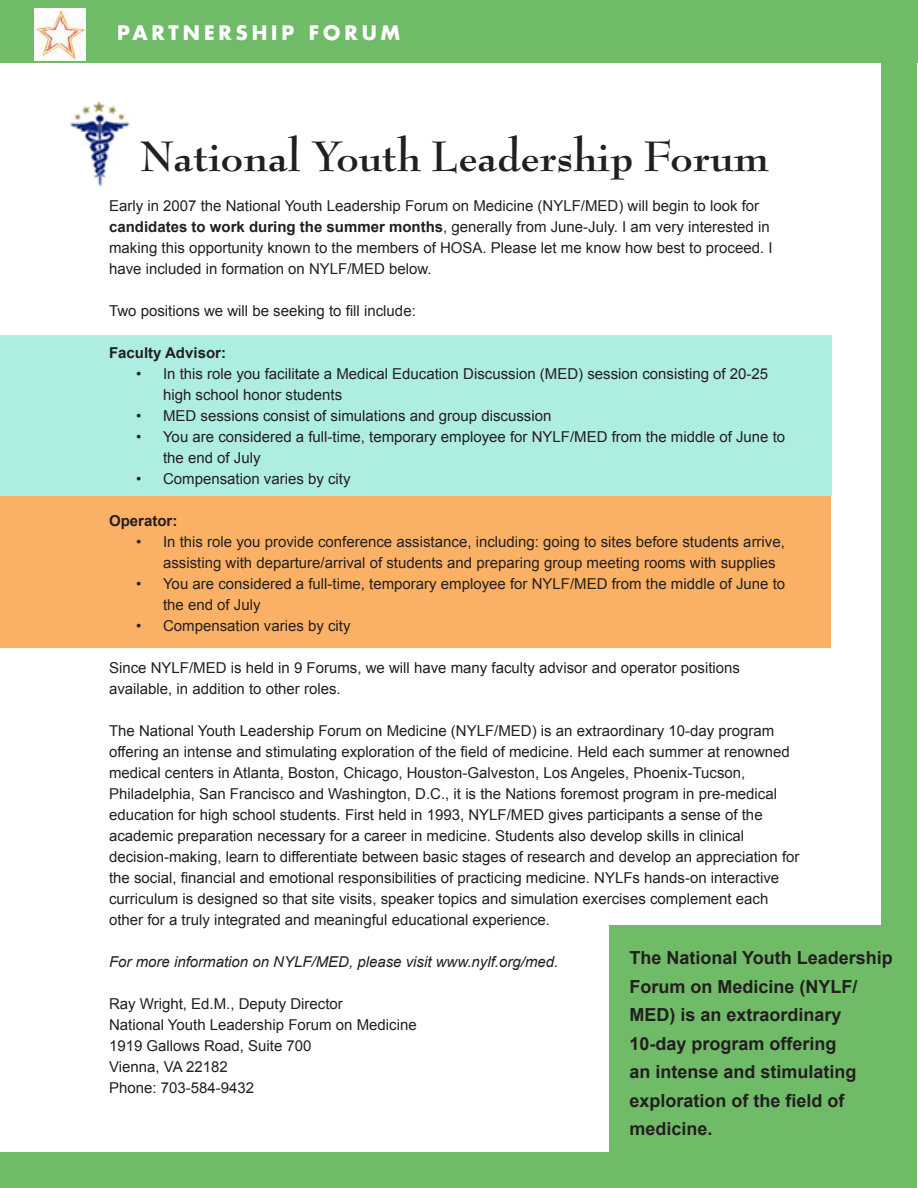
<style>
.page{position:relative;width:918px;height:1188px;background:#fff}
.page>*{position:absolute;margin:0;border:0;box-sizing:border-box;transform-origin:0 0}
.t1{font:700 46.5px "Bernhard Modern Std";color:#231f20}
.t2{font:700 19.5px "Futura";letter-spacing:.2em;color:#fff}
.t3{font:700 18px/28.5px "Arial";color:#231f20}
.t4{font:15px/21px "Arial";color:#231f20}
.t5{font:italic 15px "Arial";color:#231f20}
.t6{font:700 15px "Arial";color:#231f20}
.s1{font-weight:700}
</style>
<div class="page">
<div style="left:609px;top:925px;width:308px;height:262px;background:#70bb68"></div>
<div style="left:0;top:496px;width:830px;height:152px;background:#fbb165"></div>
<div style="left:0;top:335px;width:831px;height:161px;background:#aeede1"></div>
<div style="left:0;top:0;width:918px;height:63px;background:#70bb68"></div>
<img style="left:35px;top:8px;width:51px;height:52px">
<img style="left:70px;top:101px;width:60px;height:86px">
<div style="left:882px;top:48px;width:35px;height:887px;background:#70bb68"></div>
<div style="left:0;top:1152px;width:887px;height:36px;background:#70bb68"></div>
<h2 class="t2" style="left:117px;top:19px;width:284px">PARTNERSHIP FORUM</h2>
<h1 class="t1" style="left:140px;top:132px;width:630px">National Youth Leadership Forum</h1>
<p class="t4" style="left:109px;top:196px;width:665px">Early in 2007 the National Youth Leadership Forum on Medicine (NYLF/MED) will begin to look for <span class="s1">candidates to work during the summer months</span>, generally from June-July. I am very interested in making this opportunity known to the members of HOSA. Please let me know how best to proceed. I have included in formation on NYLF/MED below.</p>
<p class="t4" style="left:109px;top:301px;width:308px">Two positions we will be seeking to fill include:</p>
<p class="t6" style="left:109px;top:345px;width:118px">Faculty Advisor:</p>
<p class="t4" style="left:163px;top:364px;width:607px;text-indent:-27px">• In this role you facilitate a Medical Education Discussion (MED) session consisting of 20-25 high school honor students</p>
<p class="t4" style="left:136px;top:406px;width:417px">• MED sessions consist of simulations and group discussion</p>
<p class="t4" style="left:163px;top:427px;width:624px;text-indent:-27px">• You are considered a full-time, temporary employee for NYLF/MED from the middle of June to the end of July</p>
<p class="t4" style="left:136px;top:469px;width:216px">• Compensation varies by city</p>
<p class="t6" style="left:109px;top:513px;width:70px">Operator:</p>
<p class="t4" style="left:163px;top:532px;width:623px;text-indent:-27px">• In this role you provide conference assistance, including: going to sites before students arrive, assisting with departure/arrival of students and preparing group meeting rooms with supplies</p>
<p class="t4" style="left:163px;top:574px;width:624px;text-indent:-27px">• You are considered a full-time, temporary employee for NYLF/MED from the middle of June to the end of July</p>
<p class="t4" style="left:136px;top:616px;width:216px">• Compensation varies by city</p>
<p class="t4" style="left:109px;top:658px;width:633px">Since NYLF/MED is held in 9 Forums, we will have many faculty advisor and operator positions available, in addition to other roles.</p>
<p class="t4" style="left:109px;top:721px;width:692px">The National Youth Leadership Forum on Medicine (NYLF/MED) is an extraordinary 10-day program offering an intense and stimulating exploration of the field of medicine. Held each summer at renowned medical centers in Atlanta, Boston, Chicago, Houston-Galveston, Los Angeles, Phoenix-Tucson, Philadelphia, San Francisco and Washington, D.C., it is the Nations foremost program in pre-medical education for high school students. First held in 1993, NYLF/MED gives participants a sense of the academic preparation necessary for a career in medicine. Students also develop skills in clinical decision-making, learn to differentiate between basic stages of research and develop an appreciation for the social, financial and emotional responsibilities of practicing medicine. NYLFs hands-on interactive curriculum is designed so that site visits, speaker topics and simulation exercises complement each other for a truly integrated and meaningful educational experience.</p>
<p class="t5" style="left:109px;top:954px;width:451px">For more information on NYLF/MED, please visit www.nylf.org/med.</p>
<p class="t4" style="left:109px;top:994px;width:309px">Ray Wright, Ed.M., Deputy Director<br>National Youth Leadership Forum on Medicine<br>1919 Gallows Road, Suite 700<br>Vienna, VA 22182<br>Phone: 703-584-9432</p>
<p class="t3" style="left:630px;top:944px;width:265px">The National Youth Leadership<br>Forum on Medicine (NYLF/<br>MED) is an extraordinary<br>10-day program offering<br>an intense and stimulating exploration of the field of medicine.</p>
</div>
